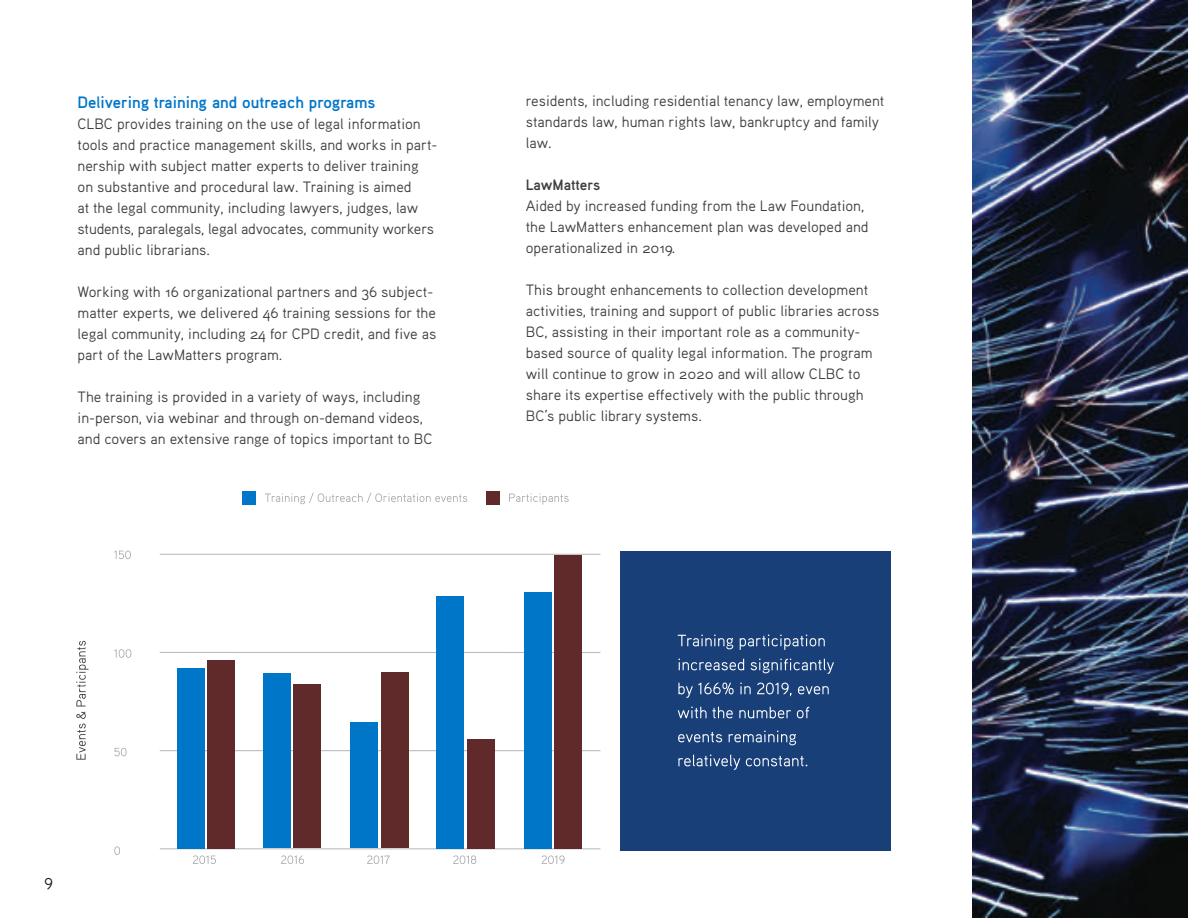
<style>
.page{position:relative;width:1188px;height:918px;background:#fff}
.page>*{position:absolute;margin:0;border:0;box-sizing:border-box;transform-origin:0 0}
.t1{font:16.5px "Aaux Pro Bold OSF";color:#0076c8}
.t2{font:16.5px "Aaux Pro Regular OSF";color:#231f20}
.t3{font:15px/21px "Aaux Pro Regular OSF";color:#3e3e3f}
.t4{font:15px "Aaux Pro Bold OSF";color:#3e3e3f}
</style>
<div class="page">
<img style="left:972px;top:0;width:216px;height:918px">
<svg style="left:76px;top:641px;width:13px;height:119px"></svg>
<hr style="left:160px;top:554px;width:440px;height:1px;background:#bcbdc0">
<svg style="left:114px;top:551px;width:17px;height:8px"></svg>
<hr style="left:160px;top:652px;width:440px;height:1px;background:#bcbdc0">
<svg style="left:114px;top:649px;width:17px;height:9px"></svg>
<hr style="left:160px;top:750px;width:440px;height:1px;background:#bcbdc0">
<svg style="left:114px;top:748px;width:13px;height:8px"></svg>
<hr style="left:160px;top:848px;width:441px;height:1px;background:#bcbdc0">
<svg style="left:114px;top:846px;width:6px;height:9px"></svg>
<div style="left:243px;top:491px;width:13px;height:14px;background:#0076c8"></div>
<svg style="left:265px;top:493px;width:202px;height:11px"></svg>
<div style="left:486px;top:491px;width:14px;height:14px;background:#60292a"></div>
<svg style="left:509px;top:493px;width:60px;height:12px"></svg>
<svg style="left:193px;top:855px;width:23px;height:9px"></svg>
<svg style="left:281px;top:855px;width:23px;height:9px"></svg>
<svg style="left:367px;top:855px;width:23px;height:9px"></svg>
<svg style="left:453px;top:855px;width:23px;height:9px"></svg>
<svg style="left:542px;top:855px;width:23px;height:9px"></svg>
<div style="left:621px;top:552px;width:270px;height:299px;background:#193f78"></div>
<div style="left:177px;top:668px;width:28px;height:180px;background:#0076c8"></div>
<div style="left:207px;top:660px;width:28px;height:188px;background:#60292a"></div>
<div style="left:263px;top:673px;width:28px;height:175px;background:#0076c8"></div>
<div style="left:294px;top:684px;width:27px;height:164px;background:#60292a"></div>
<div style="left:350px;top:722px;width:28px;height:126px;background:#0076c8"></div>
<div style="left:381px;top:673px;width:28px;height:175px;background:#60292a"></div>
<div style="left:436px;top:596px;width:28px;height:252px;background:#0076c8"></div>
<div style="left:467px;top:739px;width:28px;height:109px;background:#60292a"></div>
<div style="left:524px;top:592px;width:28px;height:256px;background:#0076c8"></div>
<div style="left:554px;top:555px;width:28px;height:293px;background:#60292a"></div>
<svg style="left:678px;top:635px;width:55px;height:14px"></svg>
<svg style="left:740px;top:635px;width:85px;height:15px"></svg>
<svg style="left:679px;top:659px;width:65px;height:11px"></svg>
<svg style="left:751px;top:659px;width:83px;height:15px"></svg>
<svg style="left:678px;top:683px;width:56px;height:15px"></svg>
<svg style="left:740px;top:683px;width:11px;height:11px"></svg>
<svg style="left:757px;top:683px;width:34px;height:13px"></svg>
<svg style="left:798px;top:686px;width:31px;height:8px"></svg>
<svg style="left:678px;top:707px;width:55px;height:11px"></svg>
<svg style="left:739px;top:707px;width:52px;height:11px"></svg>
<svg style="left:797px;top:707px;width:12px;height:11px"></svg>
<svg style="left:678px;top:732px;width:44px;height:10px"></svg>
<svg style="left:729px;top:731px;width:67px;height:14px"></svg>
<svg style="left:678px;top:755px;width:62px;height:15px"></svg>
<svg style="left:746px;top:756px;width:61px;height:10px"></svg>
<p class="t1" style="left:78px;top:91px;width:299px">Delivering training and outreach programs</p>
<p class="t3" style="left:78px;top:113px;width:362px">CLBC provides training on the use of legal information tools and practice management skills, and works in part&shy;nership with subject matter experts to deliver training on substantive and procedural law. Training is aimed<br>at the legal community, including lawyers, judges, law students, paralegals, legal advocates, community workers and public librarians.</p>
<p class="t3" style="left:78px;top:281px;width:360px">Working with 16 organizational partners and 36 subject&shy;matter experts, we delivered 46 training sessions for the legal community, including 24 for CPD credit, and five as part of the LawMatters program.</p>
<p class="t3" style="left:78px;top:386px;width:357px">The training is provided in a variety of ways, including in-person, via webinar and through on-demand videos, and covers an extensive range of topics important to BC</p>
<p class="t3" style="left:526px;top:90px;width:360px">residents, including residential tenancy law, employment standards law, human rights law, bankruptcy and family law.</p>
<p class="t4" style="left:526px;top:175px;width:76px">LawMatters</p>
<p class="t3" style="left:526px;top:195px;width:344px">Aided by increased funding from the Law Foundation, the LawMatters enhancement plan was developed and operationalized in 2019.</p>
<p class="t3" style="left:526px;top:279px;width:355px">This brought enhancements to collection development activities, training and support of public libraries across BC, assisting in their important role as a community&shy;based source of quality legal information. The program will continue to grow in 2020 and will allow CLBC to share its expertise effectively with the public through BC’s public library systems.</p>
<p class="t2" style="left:44px;top:870px;width:10px">9</p>
</div>
